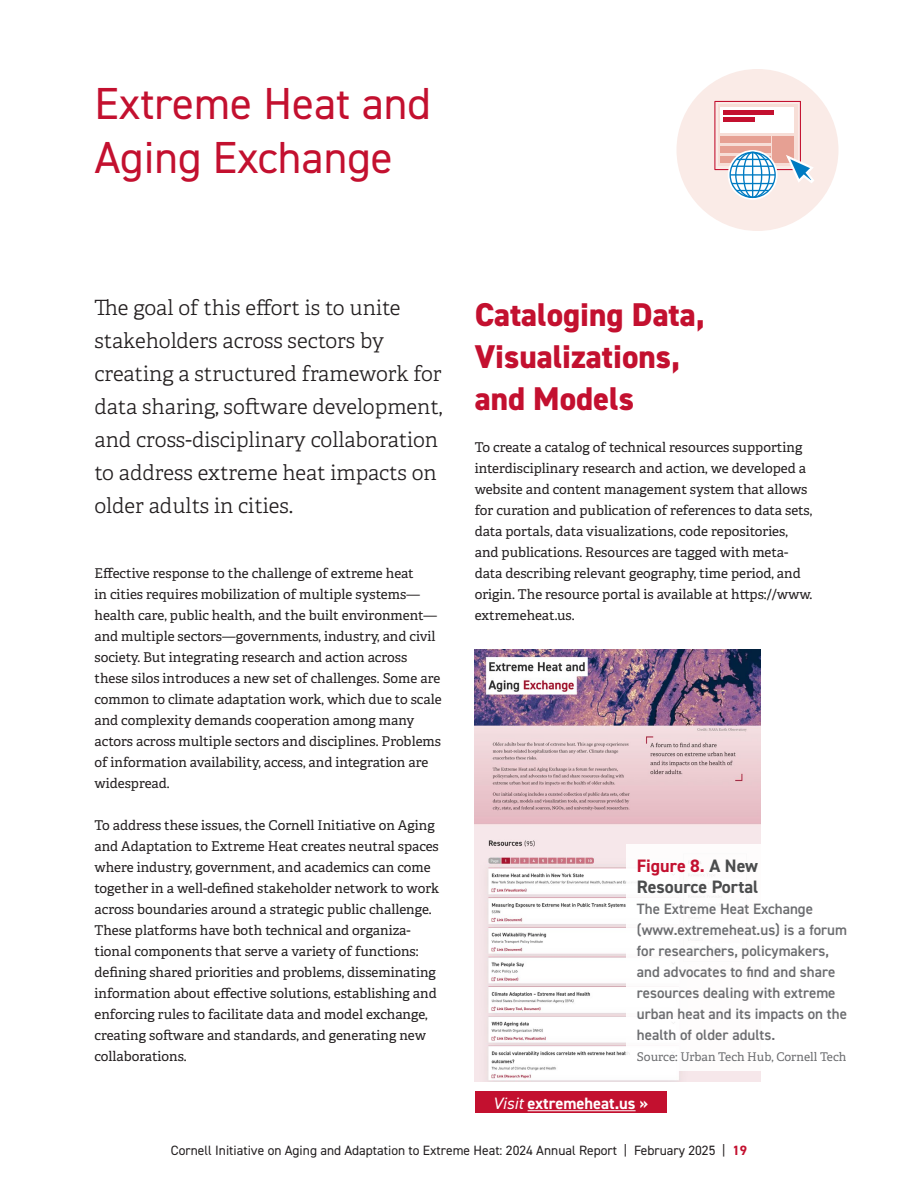
<style>
.page{position:relative;width:918px;height:1188px;background:#fff}
.page>*{position:absolute;margin:0;border:0;box-sizing:border-box;transform-origin:0 0}
.H1_5_Project{font:45px/54px "DIN2014";color:#c3102f}
.t1{font:800 33px/42px "DIN2014";color:#c3102f}
.BODY_Intro{font:300 21px/33px "Adelle";color:#231f20}
.FIG_Title{font:700 18px/21px "DIN2014";color:#4b4c4d}
.SP_URL_L{font:700 16.5px "DIN2014";color:#fff}
.FIG_Caption_Body{font:600 15px/21px "DIN2014";color:#6c6d70}
.BODY{font:13.5px/21px "Adelle";color:#231f20}
.t2{font:13.5px "DIN2014";color:#231f20}
.FIG_Source_Credit{font:12px "Adelle";letter-spacing:-.005em;color:#6c6d70}
.s1{color:#c3102f}
.s2{font-weight:400;font-style:italic}
.s3{font-weight:700;color:#c3102f}
</style>
<div class="page">
<div style="left:676px;top:69px;width:162px;height:162px;background:#faebe7;border-radius:50%"></div>
<div style="left:718px;top:104px;width:80px;height:62px;background:#f7ded7"></div>
<div style="left:714px;top:101px;width:87px;height:69px;border:1px solid #c3102f"></div>
<div style="left:720px;top:107px;width:74px;height:26px;background:#fff"></div>
<div style="left:723px;top:110px;width:50px;height:5px;background:#c3102f"></div>
<div style="left:720px;top:136px;width:50px;height:7px;background:#e6a093"></div>
<div style="left:773px;top:136px;width:21px;height:27px;background:#e6a093"></div>
<div style="left:720px;top:146px;width:50px;height:7px;background:#e6a093"></div>
<div style="left:720px;top:156px;width:50px;height:7px;background:#e6a093"></div>
<hr style="left:723px;top:117px;width:31px;height:4px;background:#c3102f">
<svg style="left:728px;top:150px;width:50px;height:50px"></svg>
<div style="left:730px;top:152px;width:46px;height:46px;border:1px solid #007bc2;border-radius:50%"></div>
<hr style="left:730px;top:174px;width:45px;height:2px;background:#007bc2">
<hr style="left:732px;top:166px;width:41px;height:1px;background:#007bc2">
<hr style="left:732px;top:183px;width:41px;height:1px;background:#007bc2">
<hr style="left:736px;top:159px;width:33px;height:1px;background:#007bc2">
<hr style="left:736px;top:190px;width:33px;height:1px;background:#007bc2">
<div style="left:735px;top:152px;width:35px;height:46px;border:1px solid #007bc2;border-radius:50%"></div>
<div style="left:743px;top:152px;width:19px;height:46px;border:1px solid #007bc2;border-radius:50%"></div>
<hr style="left:752px;top:152px;width:1px;height:45px;background:#007bc2">
<svg style="left:784px;top:153px;width:30px;height:30px"></svg>
<img style="left:475px;top:650px;width:285px;height:432px">
<div style="left:626px;top:845px;width:235px;height:226px;background:#fff"></div>
<div style="left:475px;top:1091px;width:191px;height:22px;background:#c3102f"></div>
<hr style="left:528px;top:1110px;width:108px;height:1px;background:#fff">
<p class="H1_5_Project" style="left:94px;top:76px;width:338px">Extreme Heat and<br>Aging Exchange</p>
<p class="BODY_Intro" style="left:94px;top:291px;width:350px">The goal of this effort is to unite stakeholders across sectors by creating a structured framework for data sharing, software development, and cross-disciplinary collaboration to address extreme heat impacts on older adults in cities.</p>
<p class="BODY" style="left:94px;top:562px;width:349px">Effective response to the challenge of extreme heat<br>in cities requires mobilization of multiple systems— health care, public health, and the built environment— and multiple sectors—governments, industry, and civil society. But integrating research and action across these silos introduces a new set of challenges. Some are common to climate adaptation work, which due to scale and complexity demands cooperation among many actors across multiple sectors and disciplines. Problems of information availability, access, and integration are widespread.</p>
<p class="BODY" style="left:94px;top:814px;width:346px">To address these issues, the Cornell Initiative on Aging and Adaptation to Extreme Heat creates neutral spaces where industry, government, and academics can come together in a well-defined stakeholder network to work across boundaries around a strategic public challenge.<br>These platforms have both technical and organiza&shy;tional components that serve a variety of functions: defining shared priorities and problems, disseminating information about effective solutions, establishing and enforcing rules to facilitate data and model exchange, creating software and standards, and generating new collaborations.</p>
<h2 class="t1" style="left:475px;top:293px;width:232px">Cataloging Data,<br>Visualizations, and Models</h2>
<p class="BODY" style="left:475px;top:436px;width:339px">To create a catalog of technical resources supporting interdisciplinary research and action, we developed a website and content management system that allows for curation and publication of references to data sets, data portals, data visualizations, code repositories, and publications. Resources are tagged with meta&shy;data describing relevant geography, time period, and origin. The resource portal is available at https://www. extremeheat.us.</p>
<p class="FIG_Title" style="left:637px;top:855px;width:123px"><span class="s1">Figure 8.</span> A New<br>Resource Portal</p>
<p class="FIG_Caption_Body" style="left:637px;top:897px;width:212px">The Extreme Heat Exchange (www.extremeheat.us) is a forum for researchers, policymakers, and advocates to find and share resources dealing with extreme urban heat and its impacts on the health of older adults.</p>
<p class="FIG_Source_Credit" style="left:637px;top:1047px;width:211px">Source: Urban Tech Hub, Cornell Tech</p>
<p class="SP_URL_L" style="left:493px;top:1092px;width:157px"><span class="s2">Visit</span> extremeheat.us »</p>
<p class="t2" style="left:171px;top:1142px;width:578px">Cornell Initiative on Aging and Adaptation to Extreme Heat: 2024 Annual Report | February 2025 | <span class="s3">19</span></p>
</div>
